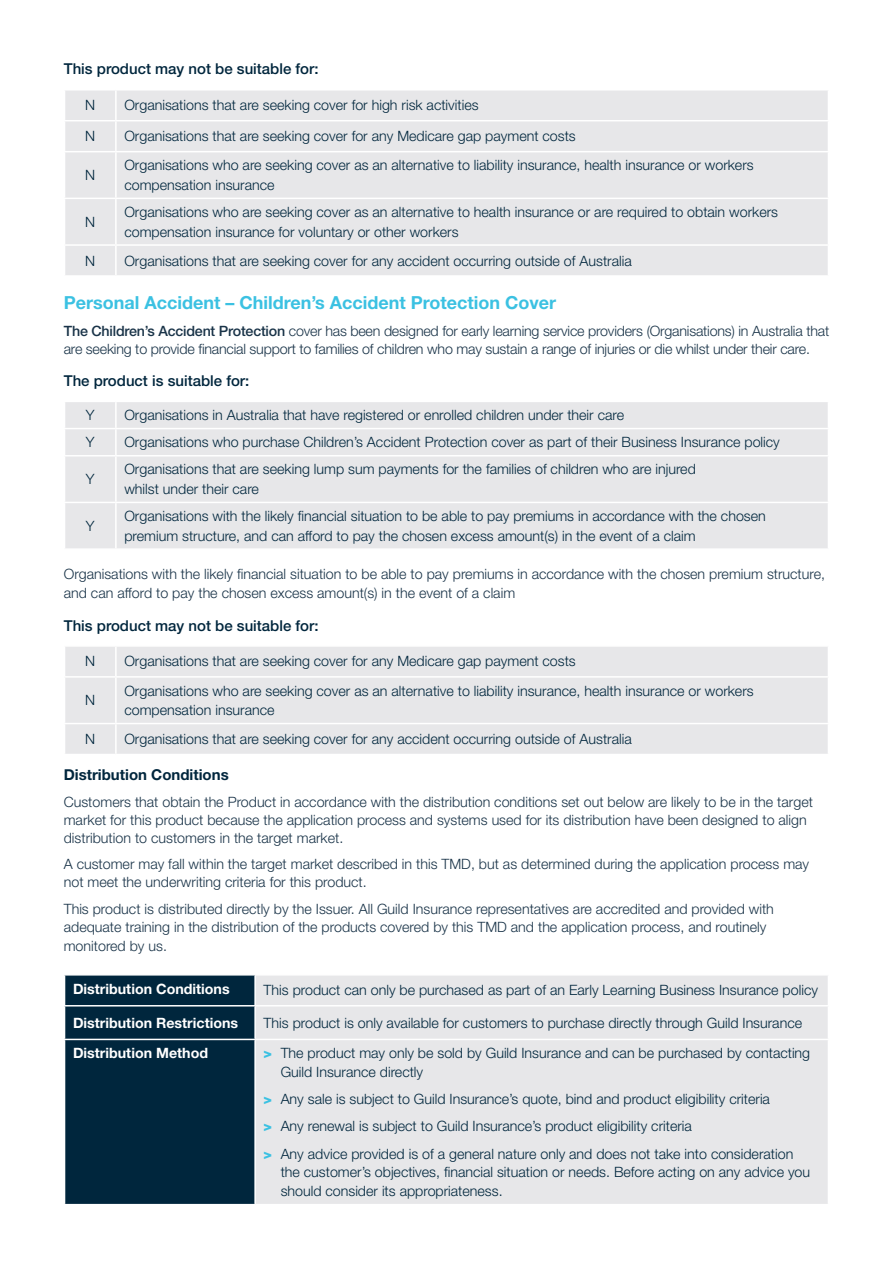
<style>
.page{position:relative;width:893px;height:1263px;background:#fff}
.page>*{position:absolute;margin:0;border:0;box-sizing:border-box;transform-origin:0 0}
.t1{font:700 18px "Helvetica Neue LT Std";color:#3bc1e2}
.t2{font:500 15px "Helvetica Neue LT Std";color:#00263d}
.t3{font:700 15px "Helvetica Neue LT Std";color:#00263d}
.t4{font:300 14.25px/19.5px "Helvetica Neue LT Std";color:#00263d}
.t5{font:300 14.25px/18px "Helvetica Neue LT Std";color:#193348}
.t6{font:700 14.25px "Helvetica Neue LT Std";color:#fff}
.s1{font-weight:500}
.s2{font-weight:800;color:#3bc1e2}
</style>
<div class="page">
<div style="left:65px;top:90px;width:763px;height:185px;background:#e7e7e9"></div>
<hr style="left:115px;top:90px;width:2px;height:30px;background:#fff">
<hr style="left:64px;top:120px;width:52px;height:1px;background:#fff">
<hr style="left:116px;top:120px;width:713px;height:1px;background:#fff">
<hr style="left:115px;top:121px;width:2px;height:30px;background:#fff">
<hr style="left:64px;top:151px;width:52px;height:1px;background:#fff">
<hr style="left:116px;top:151px;width:713px;height:1px;background:#fff">
<hr style="left:115px;top:152px;width:2px;height:46px;background:#fff">
<hr style="left:64px;top:198px;width:52px;height:1px;background:#fff">
<hr style="left:116px;top:198px;width:713px;height:1px;background:#fff">
<hr style="left:115px;top:199px;width:2px;height:45px;background:#fff">
<hr style="left:64px;top:244px;width:52px;height:2px;background:#fff">
<hr style="left:116px;top:244px;width:713px;height:2px;background:#fff">
<hr style="left:115px;top:246px;width:2px;height:29px;background:#fff">
<div style="left:65px;top:402px;width:763px;height:146px;background:#e7e7e9"></div>
<hr style="left:115px;top:402px;width:2px;height:26px;background:#fff">
<hr style="left:64px;top:428px;width:52px;height:1px;background:#fff">
<hr style="left:116px;top:428px;width:713px;height:1px;background:#fff">
<hr style="left:115px;top:429px;width:2px;height:26px;background:#fff">
<hr style="left:64px;top:455px;width:52px;height:1px;background:#fff">
<hr style="left:116px;top:455px;width:713px;height:1px;background:#fff">
<hr style="left:115px;top:456px;width:2px;height:46px;background:#fff">
<hr style="left:64px;top:502px;width:52px;height:1px;background:#fff">
<hr style="left:116px;top:502px;width:713px;height:1px;background:#fff">
<hr style="left:115px;top:503px;width:2px;height:45px;background:#fff">
<div style="left:65px;top:647px;width:763px;height:107px;background:#e7e7e9"></div>
<hr style="left:115px;top:647px;width:2px;height:29px;background:#fff">
<hr style="left:64px;top:676px;width:52px;height:2px;background:#fff">
<hr style="left:116px;top:676px;width:713px;height:2px;background:#fff">
<hr style="left:115px;top:678px;width:2px;height:45px;background:#fff">
<hr style="left:64px;top:723px;width:52px;height:1px;background:#fff">
<hr style="left:116px;top:723px;width:713px;height:1px;background:#fff">
<hr style="left:115px;top:724px;width:2px;height:30px;background:#fff">
<div style="left:65px;top:975px;width:189px;height:229px;background:#00263d"></div>
<div style="left:256px;top:975px;width:572px;height:229px;background:#e7e7e9"></div>
<hr style="left:64px;top:1005px;width:191px;height:1px;background:#fff">
<hr style="left:255px;top:1005px;width:574px;height:1px;background:#fff">
<hr style="left:64px;top:1039px;width:191px;height:1px;background:#fff">
<hr style="left:255px;top:1039px;width:574px;height:1px;background:#fff">
<p class="t2" style="left:64px;top:60px;width:256px">This product may not be suitable for:</p>
<p class="t4" style="left:85px;top:95px;width:12px">N</p>
<p class="t4" style="left:124px;top:95px;width:356px">Organisations that are seeking cover for high risk activities</p>
<p class="t4" style="left:85px;top:126px;width:12px">N</p>
<p class="t4" style="left:124px;top:126px;width:453px">Organisations that are seeking cover for any Medicare gap payment costs</p>
<p class="t4" style="left:85px;top:165px;width:12px">N</p>
<p class="t4" style="left:124px;top:155px;width:631px">Organisations who are seeking cover as an alternative to liability insurance, health insurance or workers compensation insurance</p>
<p class="t4" style="left:85px;top:212px;width:12px">N</p>
<p class="t4" style="left:124px;top:202px;width:655px">Organisations who are seeking cover as an alternative to health insurance or are required to obtain workers compensation insurance for voluntary or other workers</p>
<p class="t4" style="left:85px;top:250px;width:12px">N</p>
<p class="t4" style="left:124px;top:250px;width:509px">Organisations that are seeking cover for any accident occurring outside of Australia</p>
<p class="t1" style="left:64px;top:292px;width:494px">Personal Accident – Children’s Accident Protection Cover</p>
<p class="t5" style="left:64px;top:321px;width:767px"><span class="s1">The Children’s Accident Protection</span> cover has been designed for early learning service providers (Organisations) in Australia that are seeking to provide financial support to families of children who may sustain a range of injuries or die whilst under their care.</p>
<p class="t2" style="left:64px;top:372px;width:187px">The product is suitable for:</p>
<p class="t4" style="left:86px;top:405px;width:10px">Y</p>
<p class="t4" style="left:124px;top:405px;width:501px">Organisations in Australia that have registered or enrolled children under their care</p>
<p class="t4" style="left:86px;top:432px;width:10px">Y</p>
<p class="t4" style="left:124px;top:432px;width:657px">Organisations who purchase Children’s Accident Protection cover as part of their Business Insurance policy</p>
<p class="t4" style="left:86px;top:469px;width:10px">Y</p>
<p class="t4" style="left:124px;top:459px;width:573px">Organisations that are seeking lump sum payments for the families of children who are injured whilst under their care</p>
<p class="t4" style="left:86px;top:516px;width:10px">Y</p>
<p class="t4" style="left:124px;top:506px;width:643px">Organisations with the likely financial situation to be able to pay premiums in accordance with the chosen premium structure, and can afford to pay the chosen excess amount(s) in the event of a claim</p>
<p class="t5" style="left:64px;top:564px;width:763px;line-height:19.5px">Organisations with the likely financial situation to be able to pay premiums in accordance with the chosen premium structure, and can afford to pay the chosen excess amount(s) in the event of a claim</p>
<p class="t2" style="left:64px;top:616px;width:256px">This product may not be suitable for:</p>
<p class="t4" style="left:85px;top:651px;width:12px">N</p>
<p class="t4" style="left:124px;top:651px;width:453px">Organisations that are seeking cover for any Medicare gap payment costs</p>
<p class="t4" style="left:85px;top:690px;width:12px">N</p>
<p class="t4" style="left:124px;top:680px;width:631px">Organisations who are seeking cover as an alternative to liability insurance, health insurance or workers compensation insurance</p>
<p class="t4" style="left:85px;top:729px;width:12px">N</p>
<p class="t4" style="left:124px;top:729px;width:509px">Organisations that are seeking cover for any accident occurring outside of Australia</p>
<p class="t3" style="left:64px;top:765px;width:166px">Distribution Conditions</p>
<p class="t5" style="left:64px;top:792px;width:751px">Customers that obtain the Product in accordance with the distribution conditions set out below are likely to be in the target market for this product because the application process and systems used for its distribution have been designed to align distribution to customers in the target market.</p>
<p class="t5" style="left:64px;top:855px;width:747px">A customer may fall within the target market described in this TMD, but as determined during the application process may not meet the underwriting criteria for this product.</p>
<p class="t5" style="left:64px;top:899px;width:712px">This product is distributed directly by the Issuer. All Guild Insurance representatives are accredited and provided with adequate training in the distribution of the products covered by this TMD and the application process, and routinely</p>
<p class="t5" style="left:64px;top:937px;width:105px">monitored by us.</p>
<p class="t6" style="left:73px;top:979px;width:158px">Distribution Conditions</p>
<p class="t4" style="left:264px;top:980px;width:556px">This product can only be purchased as part of an Early Learning Business Insurance policy</p>
<p class="t6" style="left:73px;top:1014px;width:167px">Distribution Restrictions</p>
<p class="t4" style="left:264px;top:1012px;width:540px">This product is only available for customers to purchase directly through Guild Insurance</p>
<p class="t6" style="left:73px;top:1044px;width:137px">Distribution Method</p>
<p class="t4" style="left:281px;top:1043px;width:531px;line-height:18.8px;text-indent:-17px"><span class="s2">&gt;</span> The product may only be sold by Guild Insurance and can be purchased by contacting<br>Guild Insurance directly</p>
<p class="t4" style="left:264px;top:1085px;width:531px;line-height:27.3px"><span class="s2">&gt;</span> Any sale is subject to Guild Insurance’s quote, bind and product eligibility criteria<br><span class="s2">&gt;</span> Any renewal is subject to Guild Insurance’s product eligibility criteria<br><span class="s2">&gt;</span> Any advice provided is of a general nature only and does not take into consideration</p>
<p class="t4" style="left:281px;top:1163px;width:531px;line-height:18.8px">the customer’s objectives, financial situation or needs. Before acting on any advice you should consider its appropriateness.</p>
</div>
